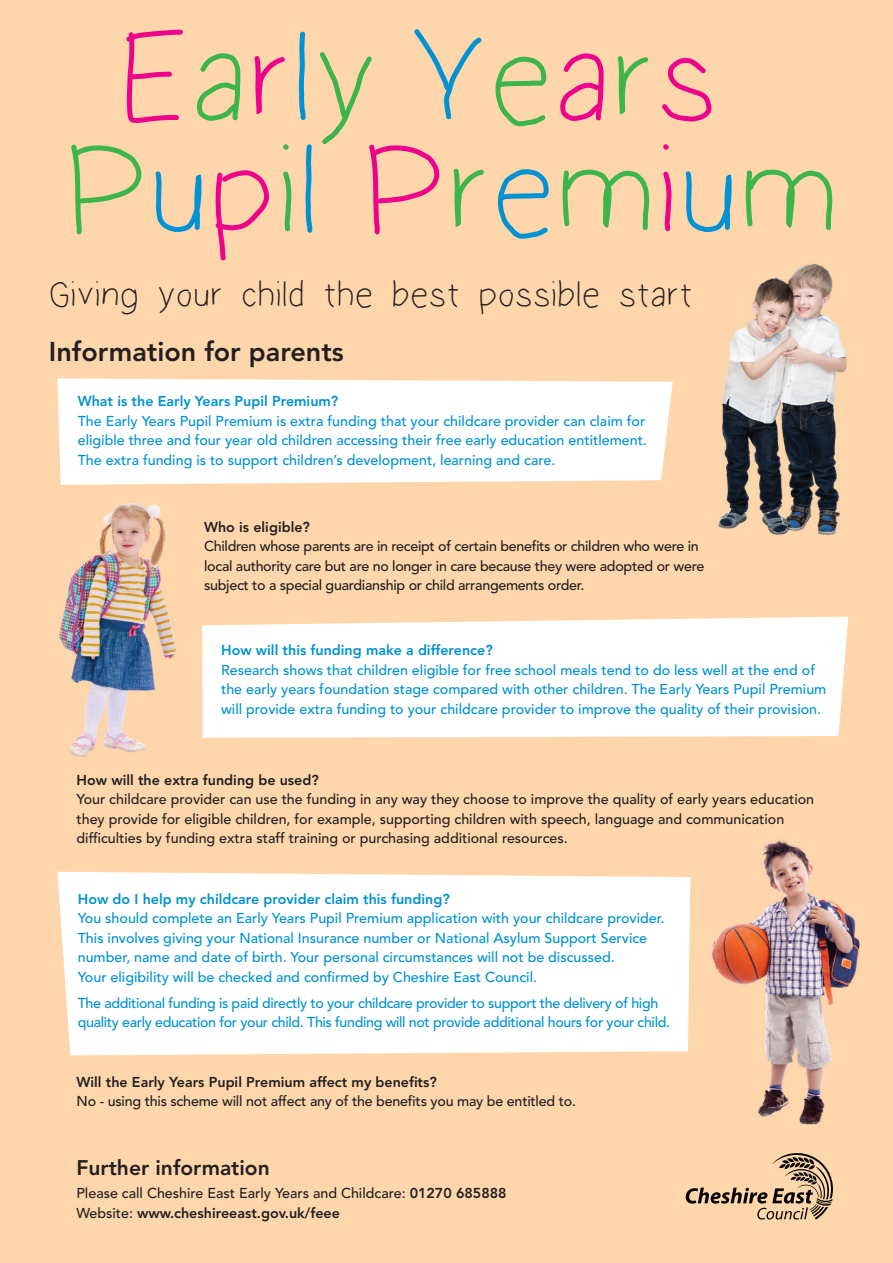
<style>
.page{position:relative;width:893px;height:1263px;background:#fdd6ac}
.page>*{position:absolute;margin:0;border:0;box-sizing:border-box;transform-origin:0 0}
.t1{font:142.5px/112.5px "Handwriting";color:#3bb54c;text-align:center}
.t2{font:40.5px "Handwriting";color:#231f20}
.t3{font:800 27px "Avenir LT Std";color:#231f20}
.t4{font:800 21px "Avenir LT Std";color:#231f20}
.t5{font:500 14.25px/19.5px "Avenir LT Std";color:#0092d3}
.t6{font:500 14.25px/19.5px "Avenir LT Std";color:#231f20}
.t7{font:500 14.25px/19.5px "Avenir LT Std";letter-spacing:-.02em;color:#231f20}
.t8{font:500 14.25px/19.5px "Avenir LT Std";letter-spacing:-.025em;color:#0092d3}
.t9{font:800 14.25px "Avenir LT Std";color:#0092d3}
.t10{font:800 14.25px "Avenir LT Std";color:#231f20}
.s1{color:#ed028c}
.s2{color:#0092d3}
.s3{font-weight:800}
</style>
<div class="page">
<svg style="left:686px;top:1153px;width:147px;height:66px"></svg>
<img style="left:59px;top:503px;width:118px;height:254px">
<img style="left:718px;top:264px;width:129px;height:271px">
<img style="left:690px;top:839px;width:170px;height:286px">
<div style="left:57px;top:378px;width:616px;height:107px;background:#fff"></div>
<svg style="left:202px;top:617px;width:646px;height:121px;background:#fefcfa"></svg>
<div style="left:57px;top:872px;width:633px;height:183px;background:#fff"></div>
<h1 class="t1" style="left:64px;top:33px;width:777px"><span class="s1">E</span>a<span class="s1">r</span><span class="s2">l</span>y <span class="s2">Y</span>e<span class="s1">a</span>r<span class="s1">s<br></span>P<span class="s2">u</span><span class="s1">p</span>i<span class="s2">l</span> <span class="s1">P</span>r<span class="s2">e</span>m<span class="s1">i</span><span class="s2">u</span>m</h1>
<h2 class="t2" style="left:49px;top:279px;width:646px">Giving your child the best possible start</h2>
<h3 class="t3" style="left:49px;top:340px;width:296px">Information for parents</h3>
<p class="t9" style="left:78px;top:395px;width:262px">What is the Early Years Pupil Premium?</p>
<p class="t5" style="left:78px;top:412px;width:571px;text-align:justify">The Early Years Pupil Premium is extra funding that your childcare provider can claim for eligible three and four year old children accessing their free early education entitlement.<br>The extra funding is to support children’s development, learning and care.</p>
<p class="t10" style="left:204px;top:521px;width:107px">Who is eligible?</p>
<p class="t7" style="left:204px;top:538px;width:502px">Children whose parents are in receipt of certain benefits or children who were in local authority care but are no longer in care because they were adopted or were subject to a special guardianship or child arrangements order.</p>
<p class="t9" style="left:221px;top:644px;width:273px">How will this funding make a difference?</p>
<p class="t5" style="left:221px;top:661px;width:607px">Research shows that children eligible for free school meals tend to do less well at the end of the early years foundation stage compared with other children. The Early Years Pupil Premium will provide extra funding to your childcare provider to improve the quality of their provision.</p>
<p class="t10" style="left:77px;top:774px;width:244px">How will the extra funding be used?</p>
<p class="t6" style="left:77px;top:791px;width:739px">Your childcare provider can use the funding in any way they choose to improve the quality of early years education they provide for eligible children, for example, supporting children with speech, language and communication difficulties by funding extra staff training or purchasing additional resources.</p>
<p class="t9" style="left:78px;top:893px;width:373px">How do I help my childcare provider claim this funding?</p>
<p class="t5" style="left:78px;top:910px;width:588px">You should complete an Early Years Pupil Premium application with your childcare provider.<br>This involves giving your National Insurance number or National Asylum Support Service number, name and date of birth. Your personal circumstances will not be discussed.<br>Your eligibility will be checked and confirmed by Cheshire East Council.</p>
<p class="t8" style="left:78px;top:994px;width:594px">The additional funding is paid directly to your childcare provider to support the delivery of high quality early education for your child. This funding will not provide additional hours for your child.</p>
<p class="t10" style="left:77px;top:1076px;width:362px">Will the Early Years Pupil Premium affect my benefits?</p>
<p class="t6" style="left:77px;top:1093px;width:501px">No - using this scheme will not affect any of the benefits you may be entitled to.</p>
<h3 class="t4" style="left:77px;top:1159px;width:195px">Further information</h3>
<p class="t6" style="left:77px;top:1185px;width:432px">Please call Cheshire East Early Years and Childcare: <span class="s3">01270 685888<br></span>Website: <span class="s3">www.cheshireeast.gov.uk/feee</span></p>
</div>
